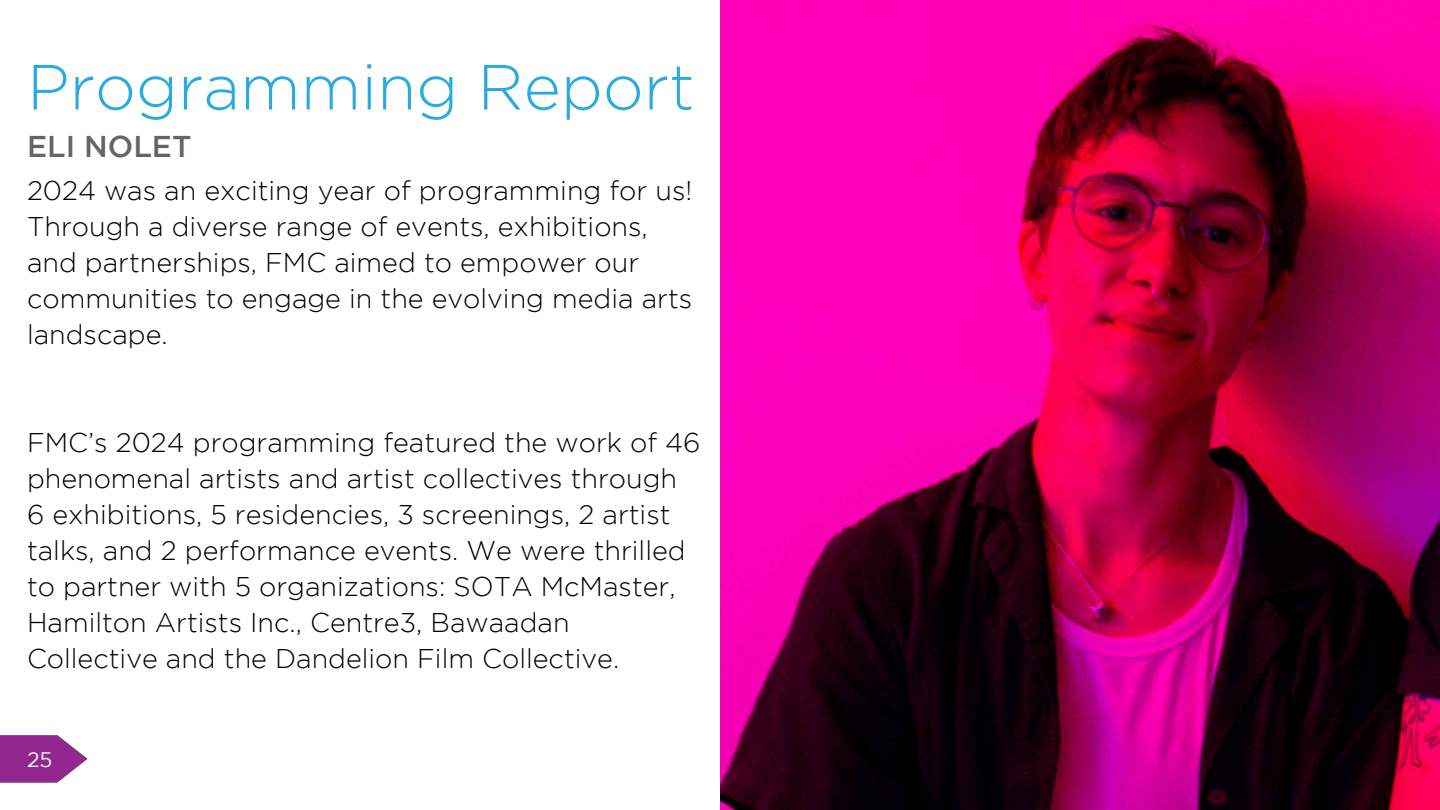
<style>
.page{position:relative;width:1440px;height:810px;background:#fff}
.page>*{position:absolute;margin:0;border:0;box-sizing:border-box;transform-origin:0 0}
.t1{font:300 63.75px "Gotham";color:#29abe1}
.t2{font:500 30px "Gotham";color:#656565}
.t3{font:300 27px/36px "Gotham";color:#000}
.t4{font:21px "Gotham";color:#fff}
</style>
<div class="page">
<img style="left:0;top:735px;width:88px;height:48px">
<img style="left:720px;top:0;width:720px;height:810px">
<h1 class="t1" style="left:27px;top:52px;width:669px">Programming Report</h1>
<p class="t2" style="left:27px;top:129px;width:166px">ELI NOLET</p>
<p class="t3" style="left:27px;top:172px;width:667px">2024 was an exciting year of programming for us!<br>Through a diverse range of events, exhibitions, and partnerships, FMC aimed to empower our communities to engage in the evolving media arts landscape.</p>
<p class="t3" style="left:27px;top:424px;width:675px">FMC’s 2024 programming featured the work of 46 phenomenal artists and artist collectives through 6 exhibitions, 5 residencies, 3 screenings, 2 artist talks, and 2 performance events. We were thrilled to partner with 5 organizations: SOTA McMaster, Hamilton Artists Inc., Centre3, Bawaadan Collective and the Dandelion Film Collective.</p>
<p class="t4" style="left:27px;top:748px;width:27px">25</p>
</div>
